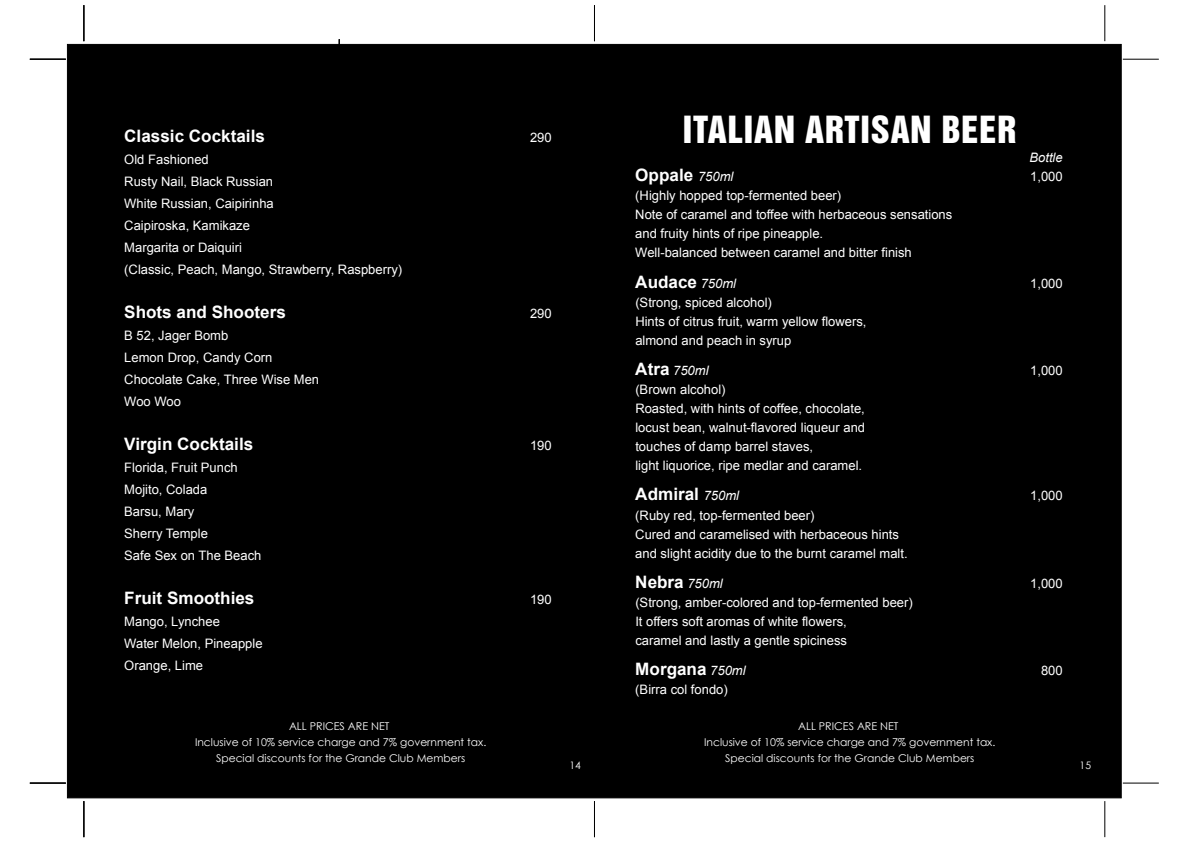
<style>
.page{position:relative;width:1191px;height:843px;background:#fff}
.page>*{position:absolute;margin:0;border:0;box-sizing:border-box;transform-origin:0 0}
.t1{font:34.2px "Helvetica Inserat LT Std";letter-spacing:.025em;color:#fff}
.t2{font:700 17.1px "Arial";color:#fff}
.t3{font:13px/22px "Arial";color:#fff}
.t4{font:italic 13px "Arial";color:#fff}
.t5{font:10.7px/16.2px "Century Gothic";color:#fff;text-align:center}
.t6{font:10.3px "Century Gothic";color:#fff}
.s1{font-weight:400;font-style:italic;font-size:13px}
.s2{font-weight:700;font-style:normal;font-size:17.1px}
</style>
<div class="page">
<hr style="left:1104px;top:5px;width:1px;height:36px;background:#000">
<hr style="left:1123px;top:59px;width:36px;height:1px;background:#000">
<hr style="left:1123px;top:782px;width:36px;height:1px;background:#000">
<hr style="left:1104px;top:800px;width:1px;height:36px;background:#000">
<hr style="left:84px;top:5px;width:1px;height:36px;background:#000">
<hr style="left:339px;top:39px;width:1px;height:36px;background:#000">
<hr style="left:30px;top:59px;width:36px;height:1px;background:#000">
<hr style="left:30px;top:782px;width:36px;height:1px;background:#000">
<hr style="left:84px;top:800px;width:1px;height:36px;background:#000">
<hr style="left:594px;top:5px;width:1px;height:36px;background:#000">
<hr style="left:594px;top:800px;width:1px;height:36px;background:#000">
<div style="left:67px;top:44px;width:1055px;height:754px;background:#000;border:1px solid #000"></div>
<h2 class="t2" style="left:124px;top:124px;width:142px">Classic Cocktails</h2>
<p class="t3" style="left:530px;top:126px;width:23px">290</p>
<p class="t3" style="left:124px;top:148px;width:279px">Old Fashioned<br>Rusty Nail, Black Russian<br>White Russian, Caipirinha<br>Caipiroska, Kamikaze<br>Margarita or Daiquiri<br>(Classic, Peach, Mango, Strawberry, Raspberry)</p>
<h2 class="t2" style="left:124px;top:300px;width:163px">Shots and Shooters</h2>
<p class="t3" style="left:530px;top:302px;width:23px">290</p>
<p class="t3" style="left:124px;top:324px;width:196px">B 52, Jager Bomb<br>Lemon Drop, Candy Corn<br>Chocolate Cake, Three Wise Men<br>Woo Woo</p>
<h2 class="t2" style="left:124px;top:432px;width:130px">Virgin Cocktails</h2>
<p class="t3" style="left:530px;top:434px;width:23px">190</p>
<p class="t3" style="left:124px;top:456px;width:139px">Florida, Fruit Punch<br>Mojito, Colada<br>Barsu, Mary<br>Sherry Temple<br>Safe Sex on The Beach</p>
<h2 class="t2" style="left:124px;top:586px;width:132px">Fruit Smoothies</h2>
<p class="t3" style="left:530px;top:588px;width:23px">190</p>
<p class="t3" style="left:124px;top:610px;width:140px">Mango, Lynchee<br>Water Melon, Pineapple<br>Orange, Lime</p>
<h1 class="t1" style="left:683px;top:109px;width:335px">ITALIAN ARTISAN BEER</h1>
<p class="t4" style="left:1029px;top:149px;width:35px">Bottle</p>
<h2 class="t2" style="left:635px;top:164px;width:100px">Oppale <span class="s1">750ml</span></h2>
<p class="t3" style="left:1030px;top:166px;width:34px">1,000</p>
<p class="t3" style="left:635px;top:186px;width:318px;line-height:19px">(Highly hopped top-fermented beer)<br>Note of caramel and toffee with herbaceous sensations and fruity hints of ripe pineapple.<br>Well-balanced between caramel and bitter finish</p>
<h2 class="t2" style="left:635px;top:271px;width:102px">Audace <span class="s1">750ml</span></h2>
<p class="t3" style="left:1030px;top:273px;width:34px">1,000</p>
<p class="t3" style="left:635px;top:293px;width:233px;line-height:19px">(Strong, spiced alcohol)<br>Hints of citrus fruit, warm yellow flowers, almond and peach in syrup</p>
<p class="t4" style="left:635px;top:362px;width:75px"><span class="s2">Atra</span> 750ml</p>
<p class="t3" style="left:1030px;top:360px;width:34px">1,000</p>
<p class="t3" style="left:635px;top:380px;width:231px;line-height:19px">(Brown alcohol)<br>Roasted, with hints of coffee, chocolate, locust bean, walnut-flavored liqueur and touches of damp barrel staves,<br>light liquorice, ripe medlar and caramel.</p>
<h2 class="t2" style="left:635px;top:483px;width:105px">Admiral <span class="s1">750ml</span></h2>
<p class="t3" style="left:1030px;top:485px;width:34px">1,000</p>
<p class="t3" style="left:635px;top:505px;width:274px;line-height:19px">(Ruby red, top-fermented beer)<br>Cured and caramelised with herbaceous hints and slight acidity due to the burnt caramel malt.</p>
<h2 class="t2" style="left:635px;top:570px;width:89px">Nebra <span class="s1">750ml</span></h2>
<p class="t3" style="left:1030px;top:572px;width:34px">1,000</p>
<p class="t3" style="left:635px;top:592px;width:279px;line-height:19px">(Strong, amber-colored and top-fermented beer)<br>It offers soft aromas of white flowers,<br>caramel and lastly a gentle spiciness</p>
<h2 class="t2" style="left:635px;top:657px;width:112px">Morgana <span class="s1">750ml</span></h2>
<p class="t3" style="left:1041px;top:659px;width:23px">800</p>
<p class="t3" style="left:635px;top:678px;width:94px">(Birra col fondo)</p>
<p class="t5" style="left:195px;top:717px;width:293px">ALL PRICES ARE NET<br>Inclusive of 10% service charge and 7% government tax.<br>Special discounts for the Grande Club Members</p>
<p class="t5" style="left:704px;top:717px;width:293px">ALL PRICES ARE NET<br>Inclusive of 10% service charge and 7% government tax.<br>Special discounts for the Grande Club Members</p>
<p class="t6" style="left:569px;top:758px;width:13px">14</p>
<p class="t6" style="left:1079px;top:758px;width:13px">15</p>
</div>
